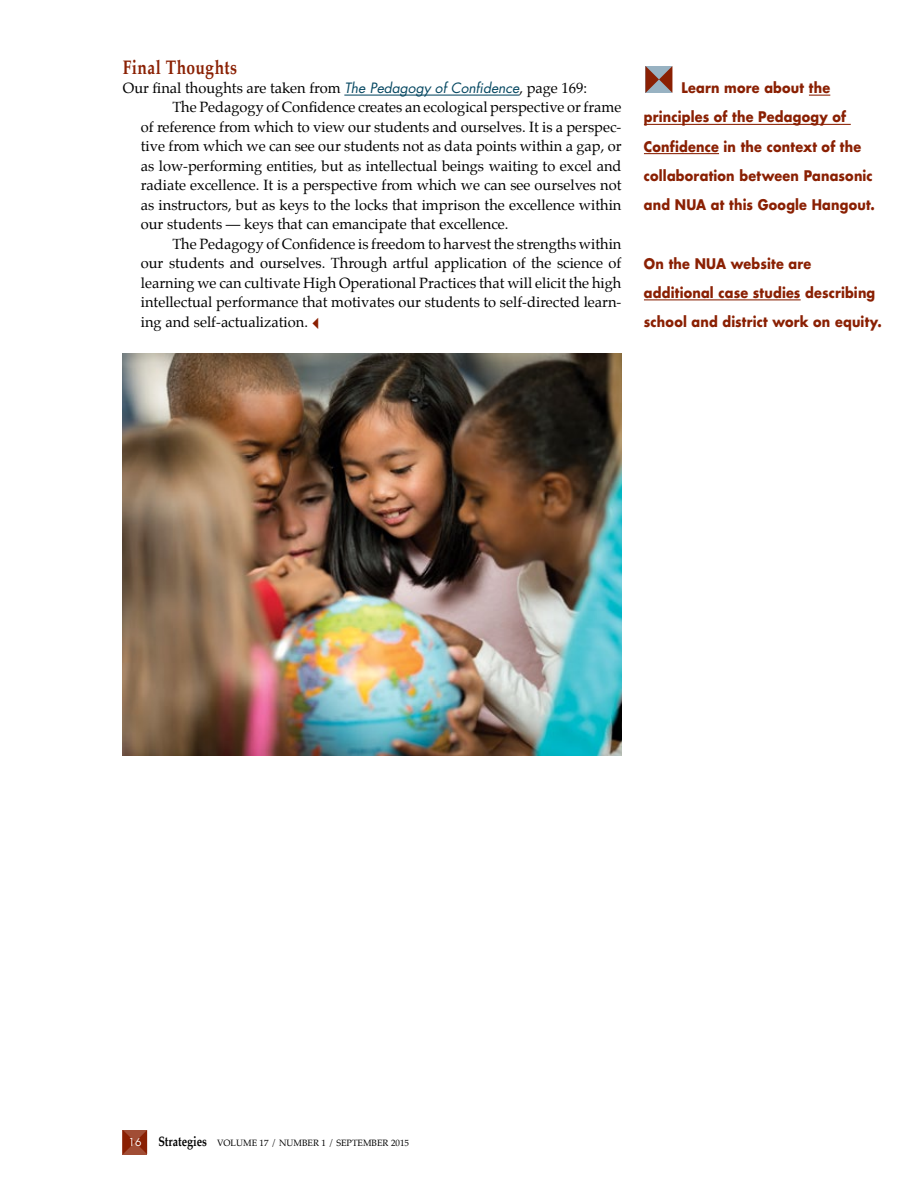
<style>
.page{position:relative;width:918px;height:1188px;background:#fff}
.page>*{position:absolute;margin:0;border:0;box-sizing:border-box;transform-origin:0 0}
.t1{font:700 19.5px "Palatino";letter-spacing:.04em;color:#8a2003;scale:.8 1}
.t2{font:14.7px "Palatino";color:#000}
.t3{font:700 14.25px/29.2px "Futura";letter-spacing:.015em;color:#8a2003;scale:.9 1}
.t4{font:10.5px "Futura";color:#fff}
.t5{font:9px "Palatino";color:#000}
.s1{font-family:"Futura";font-style:italic;font-size:13.8px;color:#054761}
.s2{color:#8a2003}
.s3{font-weight:700;font-size:13.5px}
</style>
<div class="page">
<svg style="left:123px;top:1130px;width:24px;height:24px"></svg>
<hr style="left:344px;top:95px;width:175px;height:1px;background:#054761">
<svg style="left:809px;top:95px;width:21px;height:1px"></svg>
<hr style="left:644px;top:124px;width:207px;height:1px;background:#8a2003">
<hr style="left:644px;top:153px;width:75px;height:1px;background:#8a2003">
<hr style="left:644px;top:299px;width:157px;height:1px;background:#8a2003">
<svg style="left:645px;top:66px;width:27px;height:27px"></svg>
<img style="left:123px;top:353px;width:498px;height:403px">
<h1 class="t1" style="left:123px;top:50px;width:144px">Final Thoughts</h1>
<p class="t2" style="left:123px;top:76px;width:466px">Our final thoughts are taken from <span class="s1">The Pedagogy of Confidence</span>, page 169:</p>
<p class="t2" style="left:172px;top:95px;width:451px">The Pedagogy of Confidence creates an ecological perspective or frame</p>
<p class="t2" style="left:141px;top:115px;width:482px">of reference from which to view our students and ourselves. It is a perspec-</p>
<p class="t2" style="left:141px;top:134px;width:482px">tive from which we can see our students not as data points within a gap, or</p>
<p class="t2" style="left:141px;top:154px;width:482px">as low-performing entities, but as intellectual beings waiting to excel and</p>
<p class="t2" style="left:141px;top:173px;width:482px">radiate excellence. It is a perspective from which we can see ourselves not</p>
<p class="t2" style="left:141px;top:193px;width:482px">as instructors, but as keys to the locks that imprison the excellence within</p>
<p class="t2" style="left:141px;top:212px;width:369px">our students — keys that can emancipate that excellence.</p>
<p class="t2" style="left:172px;top:232px;width:451px">The Pedagogy of Confidence is freedom to harvest the strengths within</p>
<p class="t2" style="left:141px;top:251px;width:482px">our students and ourselves. Through artful application of the science of</p>
<p class="t2" style="left:141px;top:271px;width:482px">learning we can cultivate High Operational Practices that will elicit the high</p>
<p class="t2" style="left:141px;top:290px;width:482px">intellectual performance that motivates our students to self-directed learn-</p>
<p class="t2" style="left:141px;top:310px;width:187px">ing and self-actualization.<span class="s2">✓</span></p>
<p class="t3" style="left:644px;top:73px;width:258px;text-indent:37px">Learn more about the principles of the Pedagogy of<br>Confidence in the context of the collaboration between Panasonic and NUA at this Google Hangout.</p>
<p class="t3" style="left:644px;top:248px;width:266px">On the NUA website are additional case studies describing school and district work on equity.</p>
<p class="t4" style="left:129px;top:1135px;width:14px">16</p>
<p class="t5" style="left:158px;top:1135px;width:252px"><span class="s3">Strategies</span> Volume 17 / Number 1 / September 2015</p>
</div>
